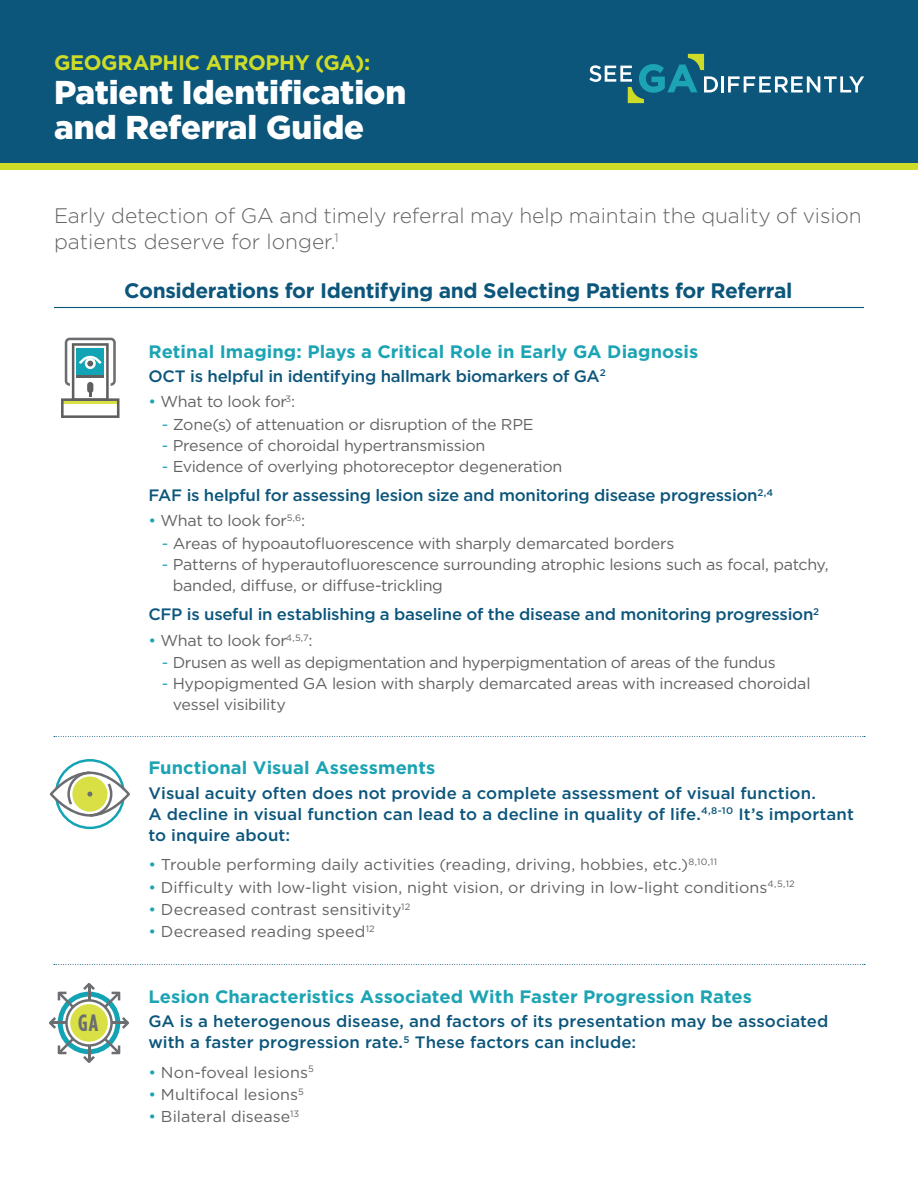
<style>
.page{position:relative;width:918px;height:1188px;background:#fff}
.page>*{position:absolute;margin:0;border:0;box-sizing:border-box;transform-origin:0 0}
.t1{font:900 33px/34.5px "Gotham";letter-spacing:-.005em;color:#fff}
.t2{font:700 23.55px "Gotham Condensed";color:#6c6d70}
.t3{font:300 21px/25.2px "Gotham";letter-spacing:-.005em;color:#636366}
.t4{font:700 21px "Gotham";letter-spacing:-.02em;color:#0c567c}
.t5{font:700 21px "Gotham";letter-spacing:-.02em;color:#cfdc27}
.t6{font:700 18px "Gotham";letter-spacing:.005em;color:#1ca4b4}
.t7{font:500 16.5px/21px "Gotham";letter-spacing:-.005em;color:#0c567c}
.t8{font:15.75px/21px "Gotham";letter-spacing:-.015em;color:#636366}
.t9{font:15.75px "Gotham";letter-spacing:.005em;color:#636366}
.s1{color:#1ca4b4}
</style>
<div class="page">
<hr style="left:54px;top:307px;width:810px;height:1px;background:#0c567c">
<svg style="left:54px;top:736px;width:811px;height:1px"></svg>
<svg style="left:54px;top:964px;width:811px;height:1px"></svg>
<svg style="left:61px;top:338px;width:59px;height:80px"></svg>
<svg style="left:55px;top:759px;width:70px;height:70px"></svg>
<div style="left:57px;top:762px;width:65px;height:65px;background:#fff;border-radius:50%"></div>
<svg style="left:50px;top:772px;width:80px;height:45px"></svg>
<svg style="left:49px;top:983px;width:80px;height:80px"></svg>
<div style="left:0;top:0;width:918px;height:167px;background:#0c567c"></div>
<div style="left:0;top:164px;width:918px;height:6px;background:#cfdc27"></div>
<hr style="left:721px;top:76px;width:3px;height:16px;background:#fff">
<svg style="left:728px;top:76px;width:136px;height:16px"></svg>
<svg style="left:589px;top:54px;width:129px;height:49px"></svg>
<h3 class="t5" style="left:54px;top:48px;width:318px">GEOGRAPHIC ATROPHY (GA):</h3>
<h1 class="t1" style="left:54px;top:75px;width:354px">Patient Identification and Referral Guide</h1>
<h3 class="t3" style="left:54px;top:203px;width:809px">Early detection of GA and timely referral may help maintain the quality of vision patients deserve for longer.<sup>1</sup></h3>
<h3 class="t4" style="left:124px;top:276px;width:670px">Considerations for Identifying and Selecting Patients for Referral</h3>
<p class="t6" style="left:148px;top:339px;width:551px">Retinal Imaging: Plays a Critical Role in Early GA Diagnosis</p>
<p class="t7" style="left:148px;top:365px;width:459px">OCT is helpful in identifying hallmark biomarkers of GA<sup>2</sup></p>
<p class="t8" style="left:148px;top:391px;width:148px"><span class="s1">•</span> What to look for<sup>3</sup>:</p>
<p class="t8" style="left:162px;top:413px;width:373px"><span class="s1">-</span> Zone(s) of attenuation or disruption of the RPE</p>
<p class="t8" style="left:162px;top:434px;width:325px"><span class="s1">-</span> Presence of choroidal hypertransmission</p>
<p class="t8" style="left:162px;top:455px;width:402px"><span class="s1">-</span> Evidence of overlying photoreceptor degeneration</p>
<p class="t7" style="left:148px;top:485px;width:626px">FAF is helpful for assessing lesion size and monitoring disease progression<sup>2,4</sup></p>
<p class="t8" style="left:148px;top:510px;width:158px"><span class="s1">•</span> What to look for<sup>5,6</sup>:</p>
<p class="t8" style="left:162px;top:532px;width:514px"><span class="s1">-</span> Areas of hypoautofluorescence with sharply demarcated borders</p>
<p class="t8" style="left:173px;top:553px;width:658px;text-indent:-11px"><span class="s1">-</span> Patterns of hyperautofluorescence surrounding atrophic lesions such as focal, patchy, banded, diffuse, or diffuse-trickling</p>
<p class="t7" style="left:148px;top:604px;width:672px">CFP is useful in establishing a baseline of the disease and monitoring progression<sup>2</sup></p>
<p class="t8" style="left:148px;top:629px;width:166px"><span class="s1">•</span> What to look for<sup>4,5,7</sup>:</p>
<p class="t8" style="left:162px;top:652px;width:615px"><span class="s1">-</span> Drusen as well as depigmentation and hyperpigmentation of areas of the fundus</p>
<p class="t8" style="left:173px;top:673px;width:639px;text-indent:-11px"><span class="s1">-</span> Hypopigmented GA lesion with sharply demarcated areas with increased choroidal vessel visibility</p>
<h2 class="t2" style="left:78px;top:1009px;width:22px">GA</h2>
<p class="t6" style="left:148px;top:756px;width:288px">Functional Visual Assessments</p>
<p class="t7" style="left:148px;top:782px;width:707px">Visual acuity often does not provide a complete assessment of visual function.<br>A decline in visual function can lead to a decline in quality of life.<sup>4,8-10</sup> It’s important to inquire about:</p>
<p class="t9" style="left:148px;top:855px;width:570px"><span class="s1">•</span> Trouble performing daily activities (reading, driving, hobbies, etc.)<sup>8,10,11</sup></p>
<p class="t8" style="left:148px;top:876px;width:648px"><span class="s1">•</span> Difficulty with low-light vision, night vision, or driving in low-light conditions<sup>4,5,12</sup></p>
<p class="t8" style="left:148px;top:899px;width:264px"><span class="s1">•</span> Decreased contrast sensitivity<sup>12</sup></p>
<p class="t9" style="left:148px;top:922px;width:228px"><span class="s1">•</span> Decreased reading speed<sup>12</sup></p>
<p class="t6" style="left:148px;top:985px;width:605px">Lesion Characteristics Associated With Faster Progression Rates</p>
<p class="t7" style="left:148px;top:1011px;width:681px">GA is a heterogenous disease, and factors of its presentation may be associated with a faster progression rate.<sup>5</sup> These factors can include:</p>
<p class="t9" style="left:148px;top:1062px;width:167px"><span class="s1">•</span> Non-foveal lesions<sup>5</sup></p>
<p class="t9" style="left:149px;top:1084px;width:157px"><span class="s1">•</span> Multifocal lesions<sup>5</sup></p>
<p class="t8" style="left:148px;top:1106px;width:152px"><span class="s1">•</span> Bilateral disease<sup>13</sup></p>
</div>
